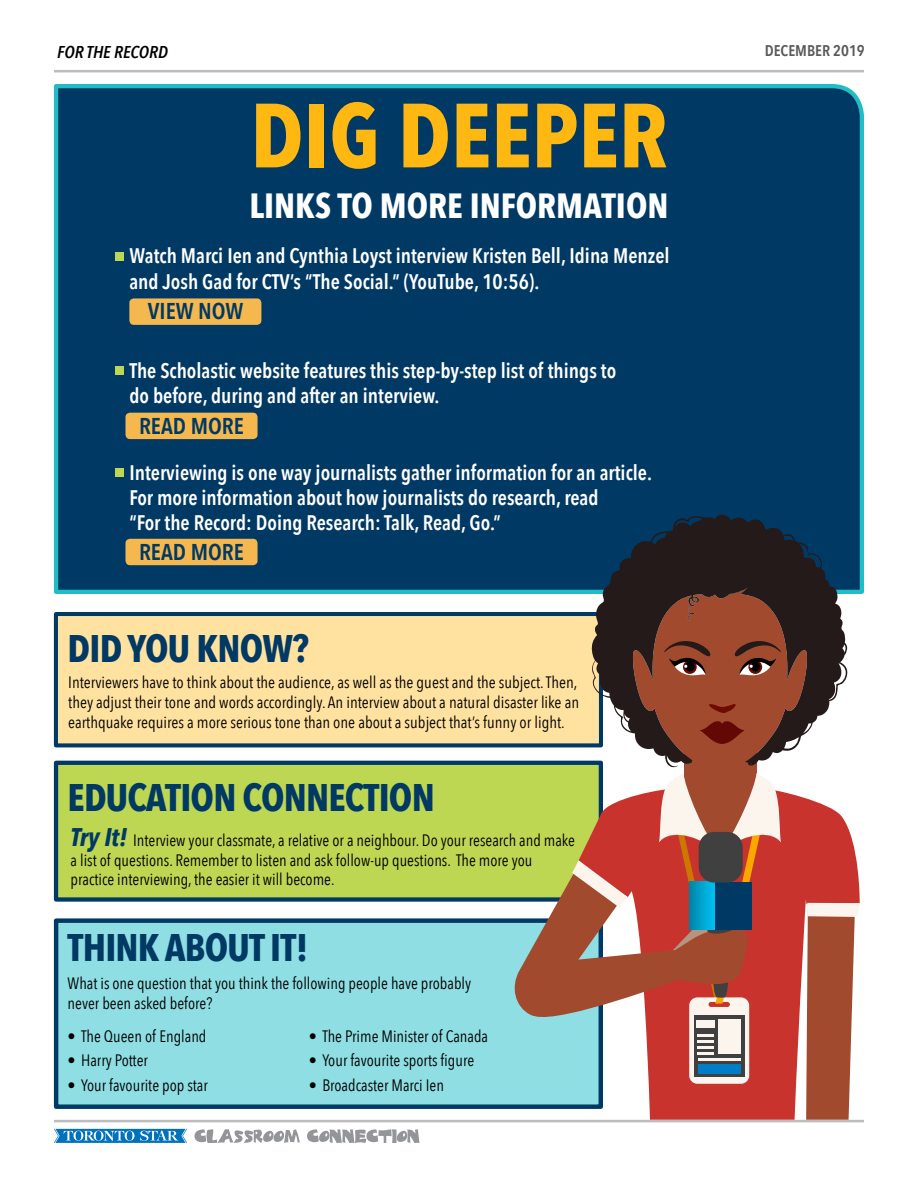
<style>
.page{position:relative;width:918px;height:1188px;background:#fff}
.page>*{position:absolute;margin:0;border:0;box-sizing:border-box;transform-origin:0 0}
.t1{font:700 90px "Avenir Next Condensed";color:#ffb812}
.t2{font:700 38.4px "Avenir Next Condensed";letter-spacing:-.02em;color:#003964}
.t3{font:700 34.95px "Avenir Next Condensed";color:#fff}
.t4{font:600 22.8px "Avenir Next Condensed";color:#003964}
.t5{font:600 21px/25.2px "Avenir Next Condensed";color:#fff}
.t6{font:italic 600 17.1px "Avenir Next Condensed";color:#000}
.t7{font:16.5px/19.8px "Avenir Next Condensed";color:#000}
.t8{font:600 15.45px "Avenir Next Condensed";color:#595959}
.s1{font-weight:700;font-style:italic;font-size:25.5px;color:#003964}
</style>
<div class="page">
<div style="left:53px;top:84px;width:811px;height:510px;background:#003964"></div>
<div style="left:54px;top:918px;width:549px;height:191px;background:#8fdee3;border:4px solid #003964"></div>
<div style="left:54px;top:612px;width:549px;height:135px;background:#ffe2a0;border:4px solid #003964"></div>
<div style="left:54px;top:761px;width:549px;height:141px;background:#bdd753;border:4px solid #003964"></div>
<div style="left:115px;top:252px;width:9px;height:9px;background:#bdd753"></div>
<div style="left:115px;top:367px;width:9px;height:8px;background:#bdd753"></div>
<div style="left:126px;top:413px;width:132px;height:26px;background:#f5b84f;border-radius:5px"></div>
<div style="left:115px;top:468px;width:9px;height:9px;background:#bdd753"></div>
<div style="left:126px;top:539px;width:132px;height:26px;background:#f5b84f;border-radius:5px"></div>
<div style="left:129px;top:298px;width:132px;height:27px;background:#f5b84f;border-radius:5px"></div>
<svg style="left:591px;top:512px;width:257px;height:74px;background:#142739"></svg>
<svg style="left:510px;top:586px;width:350px;height:534px"></svg>
<hr style="left:54px;top:70px;width:810px;height:2px;background:#bdbdbd">
<hr style="left:54px;top:1120px;width:810px;height:2px;background:#bdbdbd">
<svg style="left:195px;top:1129px;width:105px;height:14px"></svg>
<svg style="left:307px;top:1129px;width:112px;height:14px"></svg>
<svg style="left:54px;top:1129px;width:133px;height:14px;background:#3e94cc"></svg>
<p class="t6" style="left:57px;top:42px;width:112px">FOR THE RECORD</p>
<p class="t8" style="left:765px;top:38px;width:102px">DECEMBER 2019</p>
<h1 class="t1" style="left:250px;top:81px;width:419px">DIG DEEPER</h1>
<h3 class="t3" style="left:249px;top:184px;width:421px">LINKS TO MORE INFORMATION</h3>
<p class="t5" style="left:129px;top:243px;width:542px">Watch Marci Ien and Cynthia Loyst interview Kristen Bell, Idina Menzel and Josh Gad for CTV’s “The Social.” (YouTube, 10:56).</p>
<h3 class="t4" style="left:148px;top:291px;width:97px">VIEW NOW</h3>
<p class="t5" style="left:129px;top:357px;width:488px">The Scholastic website features this step-by-step list of things to do before, during and after an interview.</p>
<h3 class="t4" style="left:139px;top:406px;width:82px">READ MORE</h3>
<p class="t5" style="left:129px;top:459px;width:524px">Interviewing is one way journalists gather information for an article.<br>For more information about how journalists do research, read<br>“For the Record: Doing Research: Talk, Read, Go.”</p>
<h3 class="t4" style="left:139px;top:532px;width:82px">READ MORE</h3>
<h2 class="t2" style="left:68px;top:625px;width:243px">DID YOU KNOW?</h2>
<p class="t7" style="left:68px;top:672px;width:512px;text-align:justify">Interviewers have to think about the audience, as well as the guest and the subject. Then, they adjust their tone and words accordingly. An interview about a natural disaster like an earthquake requires a more serious tone than one about a subject that’s funny or light.</p>
<h2 class="t2" style="left:68px;top:774px;width:97px">EDU CATION</h2>
<h2 class="t2" style="left:243px;top:774px;width:40px">CONNE</h2>
<h2 class="t2" style="left:345px;top:774px;width:37px">CTION</h2>
<p class="t7" style="left:71px;top:829px;width:506px"><span class="s1">Try It!</span> Interview your classmate, a relative or a neighbour. Do your research and make a list of questions. Remember to listen and ask follow-up questions. The more you practice interviewing, the easier it will become.</p>
<h2 class="t2" style="left:68px;top:924px;width:242px">TH INK ABOUT IT!</h2>
<p class="t7" style="left:68px;top:972px;width:405px">What is one question that you think the following people have probably never been asked before?</p>
<p class="t7" style="left:68px;top:1026px;width:140px">• The Queen of England</p>
<p class="t7" style="left:68px;top:1050px;width:82px">• Harry Potter</p>
<p class="t7" style="left:68px;top:1074px;width:142px">• Your favourite pop star</p>
<p class="t7" style="left:309px;top:1026px;width:181px">• The Prime Minister of Canada</p>
<p class="t7" style="left:309px;top:1050px;width:167px">• Your favourite sports figure</p>
<p class="t7" style="left:309px;top:1074px;width:137px">• Broadcaster Marci Ien</p>
</div>
